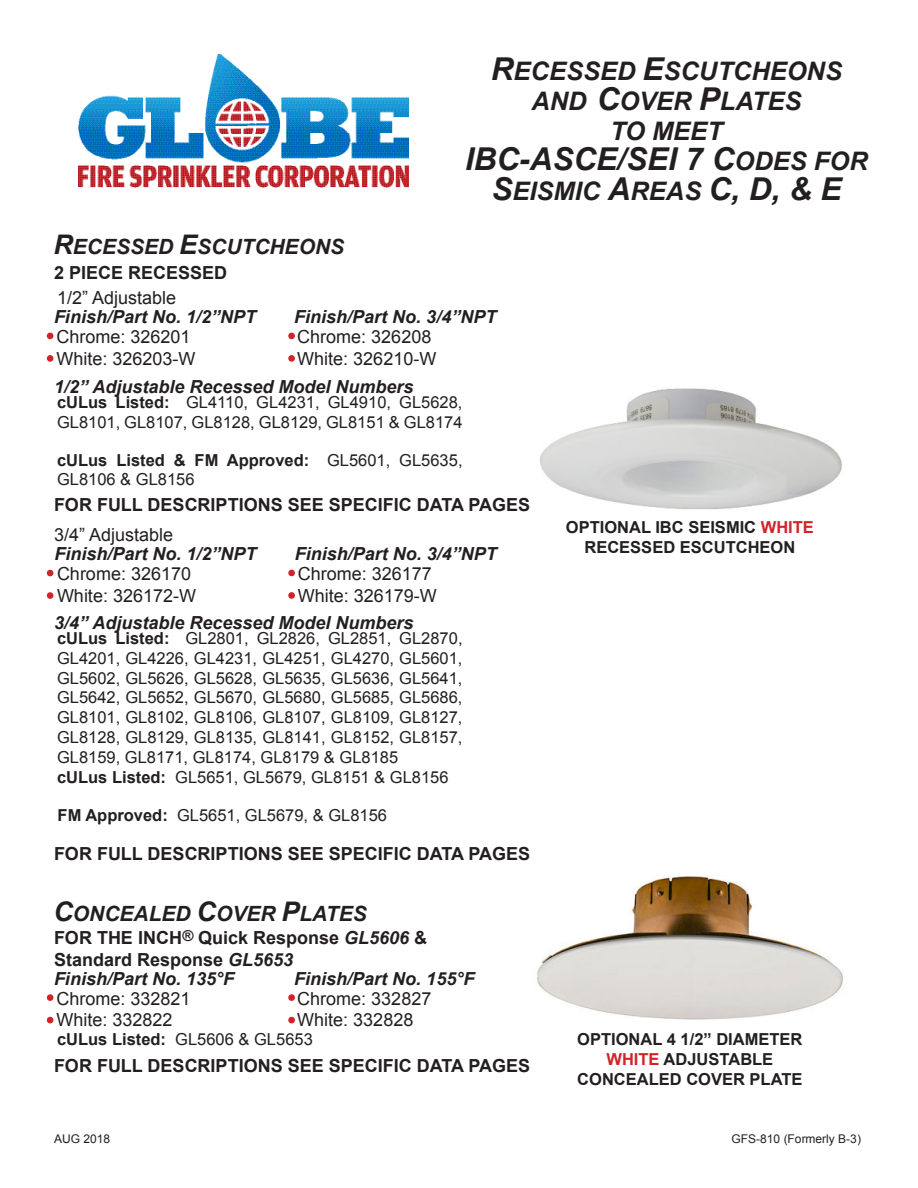
<style>
.page{position:relative;width:918px;height:1188px;background:#fff}
.page>*{position:absolute;margin:0;border:0;box-sizing:border-box;transform-origin:0 0}
.t1{font:italic 700 31.5px "Arial";color:#231f20}
.t2{font:italic 700 25.5px/30px "Arial";color:#231f20;text-align:center}
.t3{font:italic 700 21px "Arial";color:#231f20}
.t4{font:italic 700 18px "Arial";color:#231f20}
.t5{font:18px/21.6px "Arial";color:#231f20}
.t6{font:700 18px/21.6px "Arial";color:#231f20}
.t7{font:16.5px/19.8px "Arial";color:#231f20}
.t8{font:700 16.5px/19.8px "Arial";color:#231f20;text-align:center}
.t9{font:12px "Arial";color:#231f20}
.s1{font-size:27px}
.s2{font-size:31.5px}
.s3{font-style:inherit}
.s4{font-size:25.5px}
.s5{font-weight:700}
.s6{font-style:italic}
.s7{color:#d1232a}
</style>
<div class="page">
<img style="left:78px;top:54px;width:331px;height:133px">
<div style="left:288px;top:355px;width:7px;height:7px;border:2px solid #d1232a;border-radius:50%"></div>
<div style="left:288px;top:333px;width:7px;height:6px;border:2px solid #d1232a;border-radius:50%"></div>
<div style="left:47px;top:355px;width:6px;height:7px;border:2px solid #d1232a;border-radius:50%"></div>
<svg style="left:47px;top:333px;width:6px;height:6px"></svg>
<div style="left:47px;top:592px;width:6px;height:7px;border:2px solid #d1232a;border-radius:50%"></div>
<svg style="left:47px;top:570px;width:6px;height:6px"></svg>
<div style="left:288px;top:592px;width:7px;height:7px;border:2px solid #d1232a;border-radius:50%"></div>
<div style="left:288px;top:570px;width:7px;height:6px;border:2px solid #d1232a;border-radius:50%"></div>
<img style="left:539px;top:388px;width:303px;height:122px">
<img style="left:536px;top:876px;width:308px;height:144px">
<div style="left:288px;top:1017px;width:7px;height:6px;border:2px solid #d1232a;border-radius:50%"></div>
<div style="left:288px;top:994px;width:7px;height:7px;border:2px solid #d1232a;border-radius:50%"></div>
<svg style="left:47px;top:1017px;width:6px;height:6px"></svg>
<div style="left:47px;top:994px;width:6px;height:7px;border:2px solid #d1232a;border-radius:50%"></div>
<p class="t3" style="left:53px;top:232px;width:292px"><span class="s1">R</span>ECESSED <span class="s1">E</span>SCUTCHEONS</p>
<p class="t6" style="left:54px;top:262px;width:175px">2 PIECE RECESSED</p>
<p class="t2" style="left:491px;top:57px;width:353px"><span class="s2">R</span><span class="s3">ECESSED</span> <span class="s2">E</span>SCUTCHEONS<br>AND <span class="s2">C</span>OVER <span class="s2">P</span>LATES<br>TO MEET</p>
<p class="t1" style="left:465px;top:138px;width:404px">IBC-ASCE/SEI 7 C<span class="s4">ODES FOR</span></p>
<p class="t2" style="left:491px;top:177px;width:352px"><span class="s2">S</span>EISMIC <span class="s2">A</span>REAS <span class="s2">C, D, &amp; E</span></p>
<p class="t5" style="left:57px;top:287px;width:121px">1/2” Adjustable</p>
<p class="t4" style="left:54px;top:305px;width:204px">Finish/Part No. 1/2”NPT</p>
<p class="t4" style="left:294px;top:305px;width:204px">Finish/Part No. 3/4”NPT</p>
<p class="t5" style="left:56px;top:326px;width:141px">Chrome: 326201<br>White: 326203-W</p>
<p class="t5" style="left:297px;top:326px;width:141px">Chrome: 326208<br>White: 326210-W</p>
<p class="t4" style="left:54px;top:375px;width:361px">1/2” Adjustable Recessed Model Numbers</p>
<p class="t7" style="left:57px;top:393px;width:407px"><span class="s5">cULus Listed:</span> GL4110, GL4231, GL4910, GL5628,<br>GL8101, GL8107, GL8128, GL8129, GL8151 &amp; GL8174</p>
<p class="t7" style="left:57px;top:450px;width:407px"><span class="s5">cULus Listed &amp; FM Approved:</span> GL5601, GL5635,<br>GL8106 &amp; GL8156</p>
<p class="t6" style="left:54px;top:495px;width:478px">FOR FULL DESCRIPTIONS SEE SPECIFIC DATA PAGES</p>
<p class="t5" style="left:54px;top:524px;width:121px">3/4” Adjustable</p>
<p class="t4" style="left:55px;top:542px;width:204px">Finish/Part No. 1/2”NPT</p>
<p class="t4" style="left:295px;top:542px;width:204px">Finish/Part No. 3/4”NPT</p>
<p class="t5" style="left:57px;top:563px;width:141px">Chrome: 326170<br>White: 326172-W</p>
<p class="t5" style="left:298px;top:563px;width:141px">Chrome: 326177<br>White: 326179-W</p>
<p class="t4" style="left:54px;top:610px;width:361px">3/4” Adjustable Recessed Model Numbers</p>
<p class="t7" style="left:57px;top:628px;width:407px;text-align:justify"><span class="s5">cULus Listed:</span> GL2801, GL2826, GL2851, GL2870, GL4201, GL4226, GL4231, GL4251, GL4270, GL5601, GL5602, GL5626, GL5628, GL5635, GL5636, GL5641, GL5642, GL5652, GL5670, GL5680, GL5685, GL5686, GL8101, GL8102, GL8106, GL8107, GL8109, GL8127, GL8128, GL8129, GL8135, GL8141, GL8152, GL8157, GL8159, GL8171, GL8174, GL8179 &amp; GL8185</p>
<p class="t7" style="left:57px;top:768px;width:393px"><span class="s5">cULus Listed:</span> GL5651, GL5679, GL8151 &amp; GL8156</p>
<p class="t7" style="left:58px;top:806px;width:331px"><span class="s5">FM Approved:</span> GL5651, GL5679, &amp; GL8156</p>
<p class="t6" style="left:54px;top:844px;width:478px">FOR FULL DESCRIPTIONS SEE SPECIFIC DATA PAGES</p>
<p class="t3" style="left:53px;top:900px;width:315px"><span class="s1">C</span>ONCEALED <span class="s1">C</span>OVER <span class="s1">P</span>LATES</p>
<p class="t6" style="left:54px;top:927px;width:375px">FOR THE INCH<sup>®</sup> Quick Response <span class="s6">GL5606</span> &amp;<br>Standard Response <span class="s6">GL5653</span></p>
<p class="t4" style="left:54px;top:967px;width:182px">Finish/Part No. 135°F</p>
<p class="t4" style="left:294px;top:967px;width:182px">Finish/Part No. 155°F</p>
<p class="t5" style="left:56px;top:988px;width:136px">Chrome: 332821<br>White: 332822</p>
<p class="t5" style="left:297px;top:988px;width:136px">Chrome: 332827<br>White: 332828</p>
<p class="t7" style="left:57px;top:1030px;width:257px"><span class="s5">cULus Listed:</span> GL5606 &amp; GL5653</p>
<p class="t6" style="left:54px;top:1055px;width:478px">FOR FULL DESCRIPTIONS SEE SPECIFIC DATA PAGES</p>
<p class="t8" style="left:566px;top:518px;width:250px">OPTIONAL IBC SEISMIC <span class="s7">WHITE<br></span>RECESSED ESCUTCHEON</p>
<p class="t8" style="left:577px;top:1030px;width:227px">OPTIONAL 4 1/2” DIAMETER<br><span class="s7">WHITE</span> ADJUSTABLE<br>CONCEALED COVER PLATE</p>
<p class="t9" style="left:54px;top:1131px;width:58px">AUG 2018</p>
<p class="t9" style="left:732px;top:1131px;width:131px">GFS-810 (Formerly B-3)</p>
</div>
